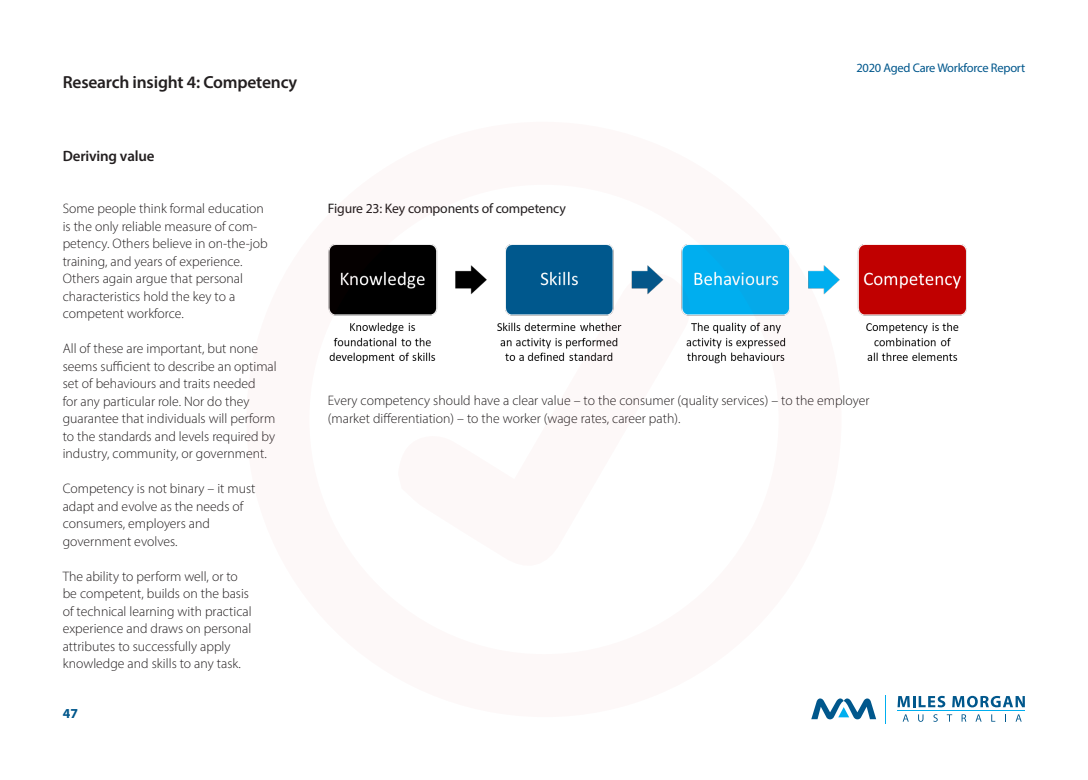
<style>
.page{position:relative;width:1088px;height:780px;background:#fff}
.page>*{position:absolute;margin:0;border:0;box-sizing:border-box;transform-origin:0 0}
.t1{font:17.5px "Myriad Variable Concept";letter-spacing:.175em;color:#231f20}
.t2{font:15px "Myriad Variable Concept";letter-spacing:.17em;color:#231f20}
.t3{font:13.75px/17.5px "Myriad Variable Concept";letter-spacing:.155em;color:#231f20}
.t4{font:13.75px "Myriad Variable Concept";letter-spacing:.125em;color:#231f20}
.t5{font:13.75px "Myriad Variable Concept";letter-spacing:.12em;color:#231f20}
.t6{font:13.75px "Myriad Variable Concept";letter-spacing:.115em;color:#231f20}
.t7{font:13.75px "Myriad Variable Concept";color:#00578c}
.t8{font:12.5px "Myriad Variable Concept";letter-spacing:.145em;color:#00578c}
</style>
<div class="page">
<svg style="left:811px;top:698px;width:65px;height:21px"></svg>
<svg style="left:885px;top:695px;width:1px;height:28px"></svg>
<hr style="left:897px;top:710px;width:128px;height:1px;background:#00aeef">
<svg style="left:897px;top:695px;width:48px;height:12px"></svg>
<svg style="left:952px;top:695px;width:73px;height:12px"></svg>
<svg style="left:903px;top:714px;width:6px;height:7px"></svg>
<svg style="left:918px;top:714px;width:5px;height:7px"></svg>
<svg style="left:933px;top:714px;width:5px;height:7px"></svg>
<svg style="left:947px;top:714px;width:5px;height:7px"></svg>
<svg style="left:961px;top:714px;width:5px;height:7px"></svg>
<svg style="left:975px;top:714px;width:6px;height:7px"></svg>
<svg style="left:991px;top:714px;width:4px;height:7px"></svg>
<svg style="left:1015px;top:714px;width:6px;height:7px"></svg>
<img style="left:857px;top:245px;width:110px;height:116px">
<svg style="left:328px;top:244px;width:515px;height:474px"></svg>
<svg style="left:383px;top:258px;width:317px;height:327px"></svg>
<p class="t1" style="left:63px;top:71px;width:233px">Research insight 4: Competency</p>
<p class="t2" style="left:63px;top:147px;width:90px">Deriving value</p>
<p class="t3" style="left:63px;top:200px;width:204px">Some people think formal education is the only reliable measure of com&shy;petency. Others believe in on-the-job training, and years of experience.</p>
<p class="t4" style="left:63px;top:270px;width:181px">O thers again argue that personal</p>
<p class="t5" style="left:63px;top:288px;width:172px">characteristics hold the key to a</p>
<p class="t3" style="left:63px;top:305px;width:123px">competent workforce.</p>
<p class="t3" style="left:63px;top:340px;width:215px">All of these are important, but none seems sufficient to describe an optimal set of behaviours and traits needed</p>
<p class="t3" style="left:63px;top:392px;width:212px">for any particular role. Nor do they guarantee that individuals will perform to the standards and levels required by industry, community, or government.</p>
<p class="t3" style="left:63px;top:480px;width:193px">Competency is not binary – it must adapt and evolve as the needs of</p>
<p class="t3" style="left:63px;top:515px;width:146px">consumers, employers and</p>
<p class="t3" style="left:63px;top:532px;width:116px">government evolves.</p>
<p class="t6" style="left:63px;top:568px;width:174px">The ability to perform well, or to</p>
<p class="t3" style="left:63px;top:585px;width:186px">be competent, builds on the basis</p>
<p class="t4" style="left:63px;top:603px;width:190px">of technical learning with practical</p>
<p class="t3" style="left:63px;top:620px;width:189px">experience and draws on personal attributes to successfully apply</p>
<p class="t4" style="left:63px;top:655px;width:180px">knowledge and skills to any task.</p>
<p class="t7" style="left:63px;top:705px;width:14px">47</p>
<p class="t3" style="left:328px;top:200px;width:237px">Figure 23: Key components of competency</p>
<p class="t8" style="left:856px;top:61px;width:169px">2020 Aged Care Workforce Report</p>
<p class="t3" style="left:328px;top:392px;width:542px">Every competency should have a clear value – to the consumer (quality services) – to the employer</p>
<p class="t4" style="left:328px;top:410px;width:354px">(m arket differentiation) – to the worker (wage rates, career path).</p>
</div>
